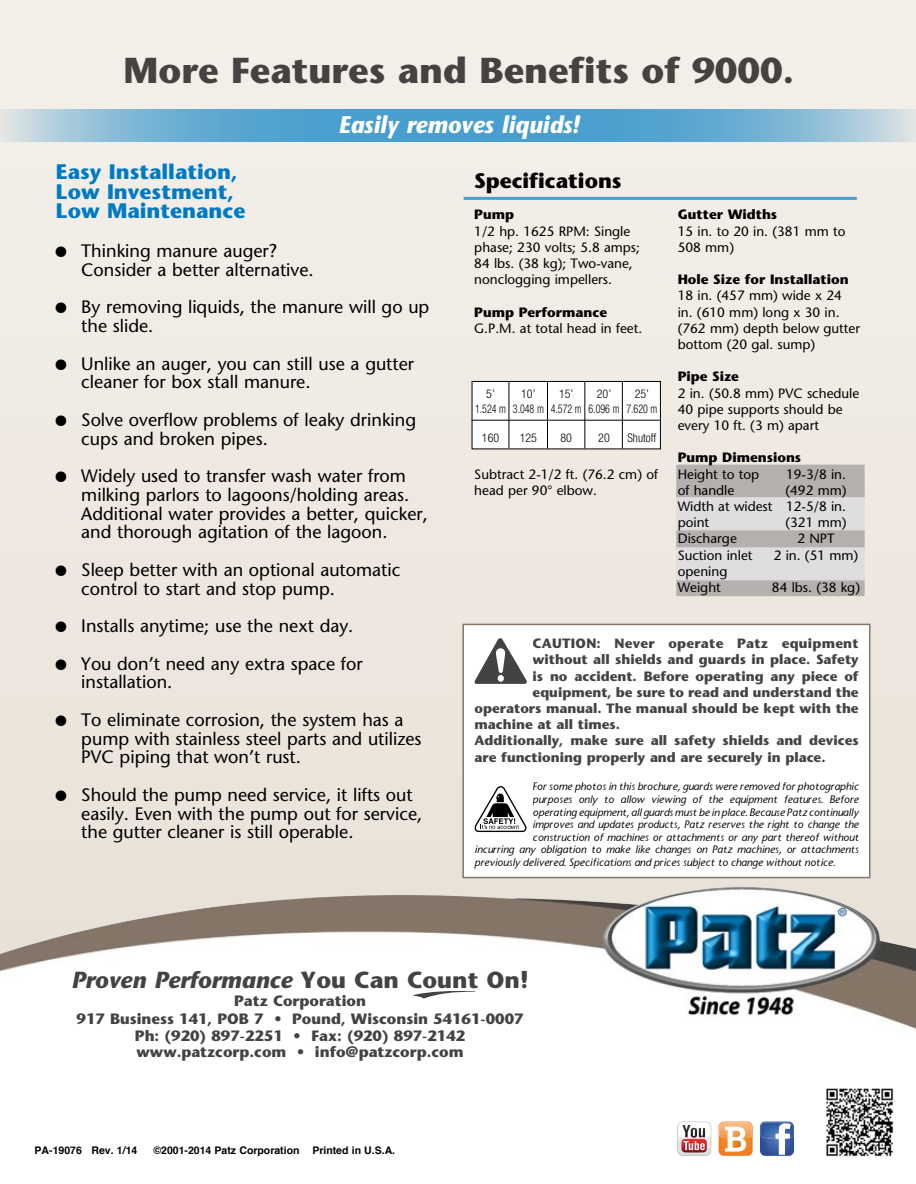
<style>
.page{position:relative;width:916px;height:1184px;background:#fff}
.page>*{position:absolute;margin:0;border:0;box-sizing:border-box;transform-origin:0 0}
.t1{font:700 36px "Stone Sans";color:#454341}
.t2{font:italic 700 24px "Stone Sans";color:#fff;scale:.95 1}
.t3{font:italic 700 23.25px "Stone Sans";color:#454341}
.t4{font:700 21px/19.8px "Stone Sans";color:#007bc3}
.t5{font:700 21px "Stone Sans";color:#000}
.t6{font:18px/18.8px "Stone Sans";color:#000}
.t7{font:700 15px/18px "Stone Sans";color:#454341;text-align:center}
.t8{font:13.5px/16.2px "Stone Sans";color:#000}
.t9{font:700 13.5px "Stone Sans";color:#454341}
.t10{font:700 13.5px "Stone Sans";letter-spacing:.02em;color:#454341}
.t11{font:700 13.5px/16.2px "Stone Sans";color:#000}
.t12{font:300 condensed 12px/14.4px "Helvetica Neue";color:#000;text-align:center}
.t13{font:300 condensed 12px "Helvetica Neue";color:#000;scale:.95 1}
.t14{font:italic 500 10.5px "Stone Sans";color:#000}
.t15{font:700 10.5px "Helvetica";color:#000}
.s1{font-family:"Carta S";font-size:10.5px}
.s2{font-weight:700}
.s3{font-weight:400}
.s4{font-style:normal}
</style>
<div class="page">
<img style="left:0;top:0;width:916px;height:880px">
<svg style="left:0;top:109px;width:916px;height:32px;background:#6eafd3"></svg>
<img style="left:0;top:880px;width:916px;height:272px">
<svg style="left:677px;top:1121px;width:34px;height:35px"></svg>
<svg style="left:718px;top:1121px;width:35px;height:35px"></svg>
<svg style="left:760px;top:1121px;width:34px;height:35px"></svg>
<svg style="left:413px;top:990px;width:62px;height:8px"></svg>
<img style="left:820px;top:1083px;width:79px;height:74px">
<hr style="left:464px;top:197px;width:393px;height:3px;background:#489ece">
<div style="left:676px;top:465px;width:188px;height:33px;background:#b4b0ae"></div>
<div style="left:676px;top:530px;width:188px;height:18px;background:#b4b0ae"></div>
<div style="left:676px;top:578px;width:188px;height:18px;background:#b4b0ae"></div>
<div style="left:676px;top:497px;width:188px;height:33px;background:#dfdddd"></div>
<div style="left:676px;top:547px;width:188px;height:33px;background:#dfdddd"></div>
<div style="left:472px;top:381px;width:188px;height:68px;background:#fff"></div>
<div style="left:472px;top:381px;width:189px;height:68px;border:1px solid #000"></div>
<hr style="left:472px;top:420px;width:188px;height:1px;background:#000">
<hr style="left:508px;top:381px;width:1px;height:67px;background:#000">
<hr style="left:547px;top:381px;width:1px;height:67px;background:#000">
<hr style="left:584px;top:381px;width:1px;height:67px;background:#000">
<hr style="left:622px;top:381px;width:1px;height:67px;background:#000">
<div style="left:462px;top:624px;width:408px;height:254px;background:#fff;border:2px solid #857568"></div>
<svg style="left:475px;top:638px;width:52px;height:46px"></svg>
<svg style="left:475px;top:786px;width:51px;height:46px"></svg>
<p class="t1" style="left:124px;top:48px;width:672px">More Features and Benefits of 9000.</p>
<p class="t2" style="left:338px;top:110px;width:255px">Easily removes liquids!</p>
<p class="t4" style="left:56px;top:161px;width:191px">Easy Installation,<br>Low Investment,<br>Low Maintenance</p>
<p class="t6" style="left:81px;top:241px;width:234px;text-indent:-25px"><span class="s1">!</span> Thinking manure auger?<br>Consider a better alternative.</p>
<p class="t6" style="left:81px;top:298px;width:350px;text-indent:-25px"><span class="s1">!</span> By removing liquids, the manure will go up the slide.</p>
<p class="t6" style="left:81px;top:354px;width:334px;text-indent:-25px"><span class="s1">!</span> Unlike an auger, you can still use a gutter cleaner for box stall manure.</p>
<p class="t6" style="left:81px;top:410px;width:336px;text-indent:-25px"><span class="s1">!</span> Solve overflow problems of leaky drinking cups and broken pipes.</p>
<p class="t6" style="left:81px;top:466px;width:348px;text-indent:-25px"><span class="s1">!</span> Widely used to transfer wash water from milking parlors to lagoons/holding areas.<br>Additional water provides a better, quicker, and thorough agitation of the lagoon.</p>
<p class="t6" style="left:81px;top:560px;width:321px;text-indent:-25px"><span class="s1">!</span> Sleep better with an optional automatic control to start and stop pump.</p>
<p class="t6" style="left:56px;top:607px;width:308px;line-height:37.5px"><span class="s1">!</span> Installs anytime; use the next day. <span class="s1">!</span> You don’t need any extra space for</p>
<p class="t6" style="left:56px;top:663px;width:349px;line-height:37.5px;text-indent:25px">installation.<br><span class="s1">!</span> To eliminate corrosion, the system has a</p>
<p class="t6" style="left:81px;top:729px;width:342px">pump with stainless steel parts and utilizes<br>PVC piping that won’t rust.</p>
<p class="t6" style="left:81px;top:785px;width:342px;text-indent:-25px"><span class="s1">!</span> Should the pump need service, it lifts out easily. Even with the pump out for service, the gutter cleaner is still operable.</p>
<p class="t5" style="left:474px;top:167px;width:149px">Specifications</p>
<p class="t8" style="left:474px;top:207px;width:167px"><span class="s2">Pump<br></span>1/2 hp. 1625 RPM: Single phase; 230 volts; 5.8 amps;<br>84 lbs. (38 kg); Two-vane, nonclogging impellers.</p>
<p class="t8" style="left:474px;top:304px;width:169px"><span class="s2">Pump Performance<br></span>G.P.M. at total head in feet.</p>
<p class="t12" style="left:475px;top:387px;width:32px">5’<br>1.524 m</p>
<p class="t12" style="left:482px;top:430px;width:19px">160</p>
<p class="t12" style="left:513px;top:387px;width:32px">10’<br>3.048 m</p>
<p class="t12" style="left:520px;top:430px;width:19px">125</p>
<p class="t12" style="left:551px;top:387px;width:32px">15’<br>4.572 m</p>
<p class="t12" style="left:560px;top:430px;width:13px">80</p>
<p class="t12" style="left:588px;top:387px;width:32px">20’<br>6.096 m</p>
<p class="t12" style="left:598px;top:430px;width:13px">20</p>
<p class="t12" style="left:626px;top:387px;width:32px">25’<br>7.620 m</p>
<p class="t13" style="left:627px;top:430px;width:32px">Shutoff</p>
<p class="t8" style="left:474px;top:466px;width:185px">Subtract 2-1/2 ft. (76.2 cm) of head per 90° elbow.</p>
<p class="t8" style="left:678px;top:207px;width:169px"><span class="s2">Gutter Widths<br></span>15 in. to 20 in. (381 mm to<br>508 mm)</p>
<p class="t8" style="left:678px;top:271px;width:184px"><span class="s2">Hole Size for Installation<br></span>18 in. (457 mm) wide x 24 in. (610 mm) long x 30 in. (762 mm) depth below gutter bottom (20 gal. sump)</p>
<p class="t8" style="left:678px;top:369px;width:183px"><span class="s2">Pipe Size<br></span>2 in. (50.8 mm) PVC schedule<br>40 pipe supports should be every 10 ft. (3 m) apart</p>
<p class="t11" style="left:678px;top:449px;width:125px">Pump Dimensions<br><span class="s3">Height to top</span></p>
<p class="t8" style="left:786px;top:466px;width:61px">19-3/8 in.</p>
<p class="t8" style="left:678px;top:482px;width:170px;text-align:justify;text-indent:108px">(492 mm)<br>Width at widest 12-5/8 in. point</p>
<p class="t8" style="left:678px;top:482px;width:58px">of handle</p>
<p class="t8" style="left:785px;top:514px;width:63px">(321 mm)</p>
<p class="t8" style="left:678px;top:531px;width:61px">Discharge</p>
<p class="t8" style="left:797px;top:531px;width:39px">2 NPT</p>
<p class="t8" style="left:678px;top:547px;width:76px">Suction inlet</p>
<p class="t8" style="left:774px;top:547px;width:86px">2 in. (51 mm)</p>
<p class="t8" style="left:678px;top:563px;width:51px">opening<br>Weight</p>
<p class="t8" style="left:772px;top:579px;width:90px">84 lbs. (38 kg)</p>
<p class="t10" style="left:533px;top:635px;width:328px">CAUTION: Never operate Patz equipment</p>
<p class="t9" style="left:533px;top:651px;width:328px">without all shields and guards in place. Safety</p>
<p class="t9" style="left:533px;top:667px;width:328px">is no accident. Before operating any piece of</p>
<p class="t9" style="left:533px;top:683px;width:328px">equipment, be sure to read and understand the</p>
<p class="t9" style="left:475px;top:700px;width:386px">operators manual. The manual should be kept with the</p>
<p class="t9" style="left:475px;top:716px;width:147px">machine at all times.</p>
<p class="t9" style="left:475px;top:732px;width:386px">Additionally, make sure all safety shields and devices</p>
<p class="t9" style="left:475px;top:748px;width:352px">are functioning properly and are securely in place.</p>
<p class="t14" style="left:533px;top:780px;width:328px">For some photos in this brochure, guards were removed for photographic</p>
<p class="t14" style="left:533px;top:793px;width:328px">purposes only to allow viewing of the equipment features. Before</p>
<p class="t14" style="left:533px;top:805px;width:328px">operating equipment, all guards must be in place. Because Patz continually</p>
<p class="t14" style="left:533px;top:818px;width:328px">improves and updates products, Patz reserves the right to change the</p>
<p class="t14" style="left:533px;top:831px;width:328px">construction of machines or attachments or any part thereof without</p>
<p class="t14" style="left:475px;top:843px;width:386px">incurring any obligation to make like changes on Patz machines, or attachments</p>
<p class="t14" style="left:475px;top:856px;width:362px">previously delivered. Specifications and prices subject to change without notice.</p>
<p class="t3" style="left:72px;top:965px;width:458px">Proven Performance <span class="s4">You Can Count On!</span></p>
<p class="t7" style="left:77px;top:991px;width:448px">Patz Corporation<br>917 Business 141, POB 7 • Pound, Wisconsin 54161-0007</p>
<p class="t7" style="left:135px;top:1027px;width:332px;line-height:16.5px;text-align:left">Ph: (920) 897-2251 • Fax: (920) 897-2142 www.patzcorp.com • info@patzcorp.com</p>
<p class="t15" style="left:35px;top:1142px;width:104px">PA-19076 Rev. 1/14</p>
<p class="t15" style="left:153px;top:1142px;width:243px">©2001-2014 Patz Corporation Printed in U.S.A.</p>
</div>
